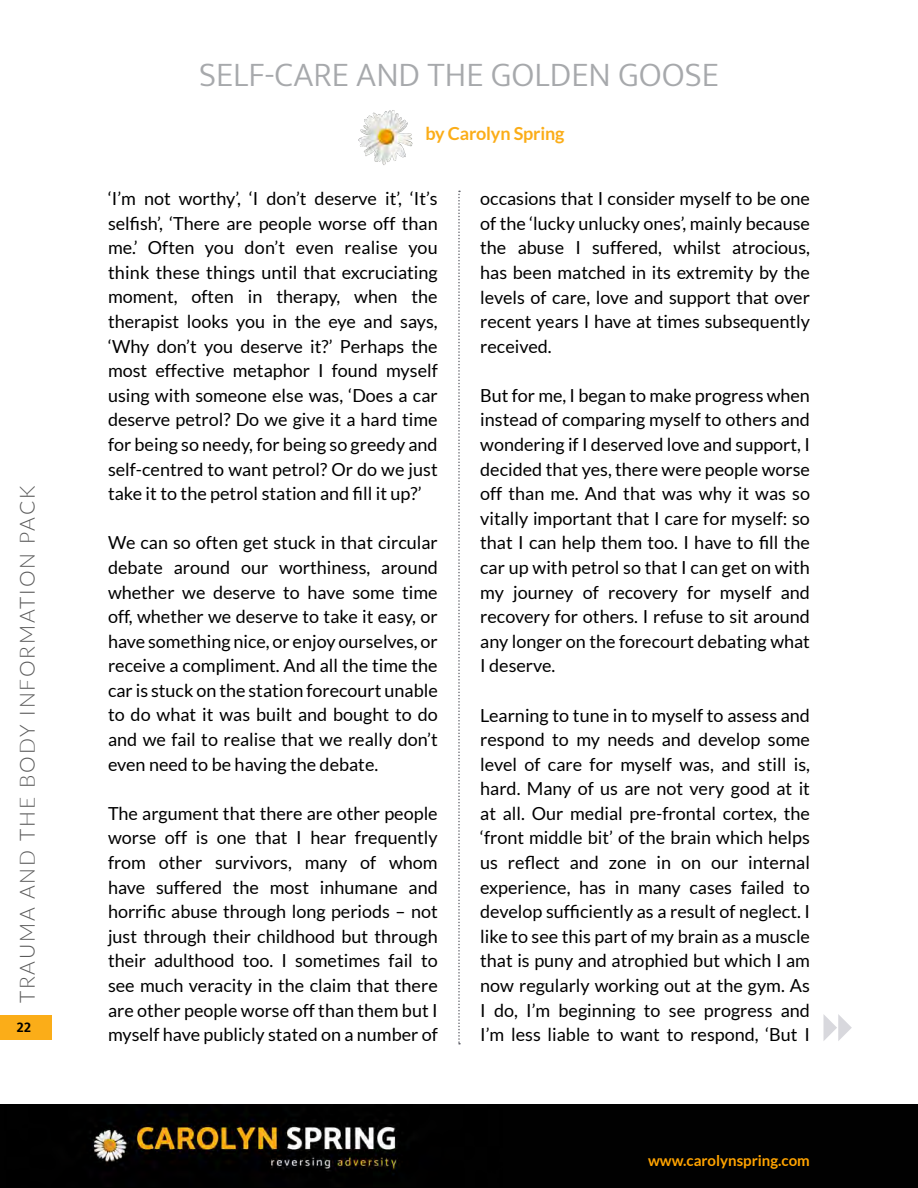
<style>
.page{position:relative;width:918px;height:1188px;background:#fff}
.page>*{position:absolute;margin:0;border:0;box-sizing:border-box;transform-origin:0 0}
.t1{font:300 34.5px "Mukta";color:#a7a9ac}
.t2{font:300 21px "Lato";letter-spacing:.09em;color:#5a5a5a}
.t3{font:18px/24.6px "Lato";color:#000;text-align:justify}
.t4{font:700 18px "Lato";letter-spacing:-.01em;color:#fbad18}
.t5{font:700 15px "Lato";color:#ffa300}
.t6{font:700 15px "Mukta";color:#000}
</style>
<div class="page">
<img style="left:358px;top:110px;width:55px;height:55px">
<svg style="left:458px;top:191px;width:2px;height:854px"></svg>
<div style="left:0;top:1104px;width:918px;height:84px;background:#010101"></div>
<img style="left:93px;top:1114px;width:307px;height:61px">
<svg style="left:824px;top:1014px;width:28px;height:27px"></svg>
<div style="left:0;top:1015px;width:51px;height:25px;background:#fbad18"></div>
<p class="t2" style="left:13px;top:1003px;width:519px;rotate:-90deg">TRAUMA AND THE BODY INFORMATION PACK</p>
<p class="t6" style="left:17px;top:1018px;width:16px">22</p>
<h1 class="t1" style="left:199px;top:54px;width:521px">SELF-CARE AND THE GOLDEN GOOSE</h1>
<p class="t4" style="left:425px;top:123px;width:140px">by Carolyn Spring</p>
<p class="t3" style="left:108px;top:186px;width:331px">‘I’m not worthy’, ‘I don’t deserve it’, ‘It’s selfish’, ‘There are people worse off than me.’ Often you don’t even realise you think these things until that excruciating moment, often in therapy, when the therapist looks you in the eye and says, ‘Why don’t you deserve it?’ Perhaps the most effective metaphor I found myself using with someone else was, ‘Does a car deserve petrol? Do we give it a hard time for being so needy, for being so greedy and self-centred to want petrol? Or do we just take it to the petrol station and fill it up?’</p>
<p class="t3" style="left:108px;top:530px;width:331px">We can so often get stuck in that circular debate around our worthiness, around whether we deserve to have some time off, whether we deserve to take it easy, or have something nice, or enjoy ourselves, or receive a compliment. And all the time the car is stuck on the station forecourt unable to do what it was built and bought to do and we fail to realise that we really don’t even need to be having the debate.</p>
<p class="t3" style="left:108px;top:801px;width:331px">The argument that there are other people worse off is one that I hear frequently from other survivors, many of whom have suffered the most inhumane and horrific abuse through long periods – not just through their childhood but through their adulthood too. I sometimes fail to see much veracity in the claim that there are other people worse off than them but I myself have publicly stated on a number of</p>
<p class="t3" style="left:480px;top:186px;width:331px">occasions that I consider myself to be one of the ‘lucky unlucky ones’, mainly because the abuse I suffered, whilst atrocious, has been matched in its extremity by the levels of care, love and support that over recent years I have at times subsequently received.</p>
<p class="t3" style="left:480px;top:383px;width:331px">But for me, I began to make progress when instead of comparing myself to others and wondering if I deserved love and support, I decided that yes, there were people worse off than me. And that was why it was so vitally important that I care for myself: so that I can help them too. I have to fill the car up with petrol so that I can get on with my journey of recovery for myself and recovery for others. I refuse to sit around any longer on the forecourt debating what I deserve.</p>
<p class="t3" style="left:480px;top:703px;width:331px">Learning to tune in to myself to assess and respond to my needs and develop some level of care for myself was, and still is, hard. Many of us are not very good at it at all. Our medial pre-frontal cortex, the ‘front middle bit’ of the brain which helps us reflect and zone in on our internal experience, has in many cases failed to develop sufficiently as a result of neglect. I like to see this part of my brain as a muscle that is puny and atrophied but which I am now regularly working out at the gym. As I do, I’m beginning to see progress and I’m less liable to want to respond, ‘But I</p>
<p class="t5" style="left:648px;top:1151px;width:163px">www.carolynspring.com</p>
</div>
